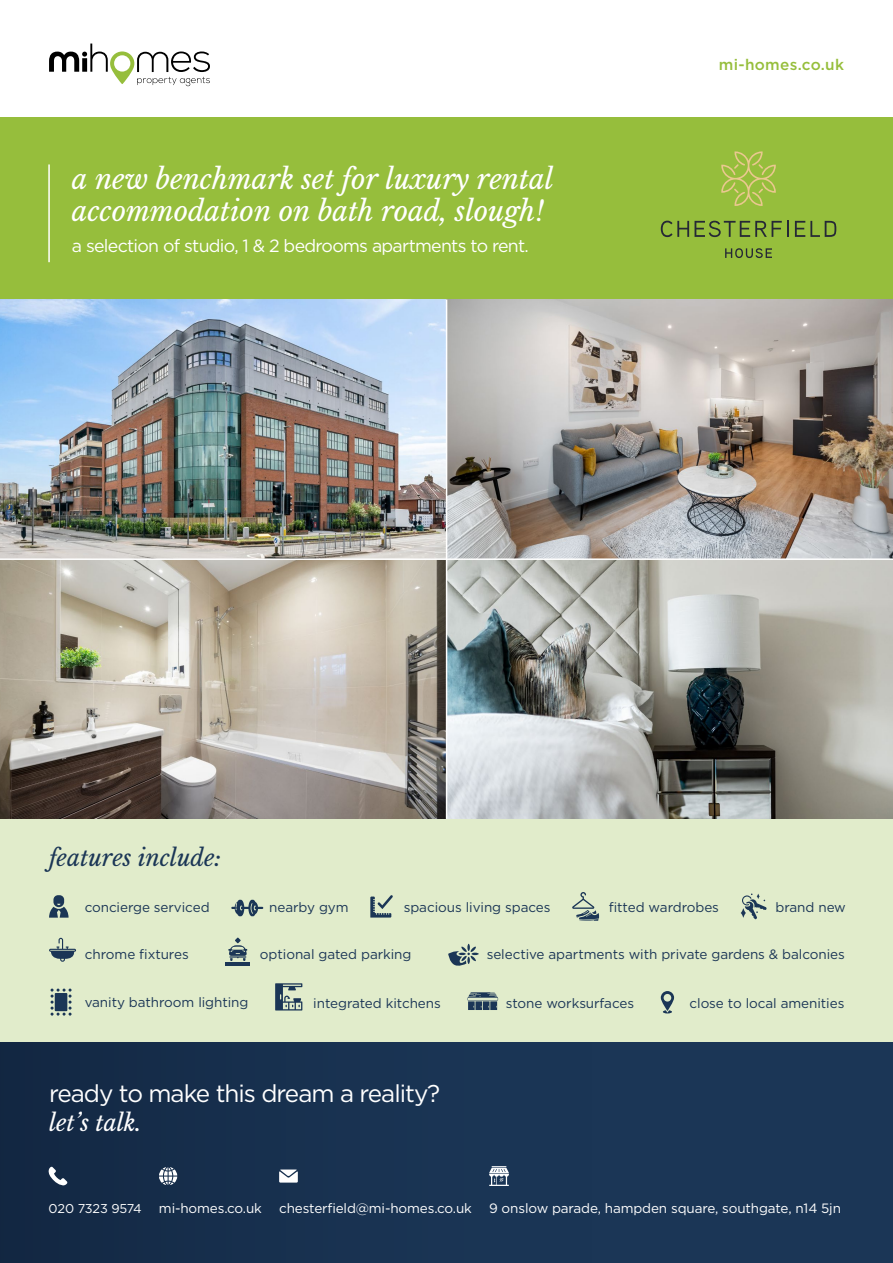
<style>
.page{position:relative;width:893px;height:1263px;background:#fff}
.page>*{position:absolute;margin:0;border:0;box-sizing:border-box;transform-origin:0 0}
.t1{font:italic 27.6px/32px "Libre Baskerville";letter-spacing:-.005em;color:#fff}
.t2{font:24.3px "Homepage Baukasten";letter-spacing:-.04em;color:#fff}
.t3{font:italic 22.95px "Libre Baskerville";letter-spacing:-.005em;color:#1b3656}
.t4{font:italic 22.95px "Libre Baskerville";letter-spacing:-.005em;color:#fff}
.t5{font:17.7px "Homepage Baukasten";letter-spacing:-.04em;color:#fff}
.t6{font:500 15.3px "Gotham";letter-spacing:.02em;color:#96be3c}
.t7{font:13.5px "Homepage Baukasten";letter-spacing:-.005em;color:#1b3656}
.t8{font:13.5px "Homepage Baukasten";letter-spacing:-.01em;color:#fff}
.t9{font:12.75px "Homepage Baukasten";letter-spacing:-.02em;color:#fff}
</style>
<div class="page">
<div style="left:0;top:795px;width:893px;height:275px;background:#e1eccb"></div>
<svg style="left:49px;top:44px;width:161px;height:42px"></svg>
<div style="left:0;top:1042px;width:893px;height:221px;background:#1b3656"></div>
<div style="left:0;top:1042px;width:597px;height:221px;background:#18314f"></div>
<svg style="left:279px;top:1169px;width:19px;height:13px"></svg>
<svg style="left:48px;top:1166px;width:19px;height:20px"></svg>
<svg style="left:159px;top:1167px;width:18px;height:18px"></svg>
<svg style="left:489px;top:1166px;width:20px;height:20px"></svg>
<div style="left:0;top:118px;width:893px;height:320px;background:#96be3c"></div>
<svg style="left:661px;top:991px;width:13px;height:22px"></svg>
<svg style="left:231px;top:900px;width:32px;height:16px"></svg>
<hr style="left:225px;top:962px;width:25px;height:3px;background:#1b3656">
<svg style="left:228px;top:937px;width:19px;height:24px"></svg>
<svg style="left:448px;top:944px;width:31px;height:22px"></svg>
<svg style="left:49px;top:895px;width:20px;height:23px"></svg>
<svg style="left:742px;top:893px;width:25px;height:26px"></svg>
<svg style="left:370px;top:895px;width:23px;height:22px"></svg>
<svg style="left:572px;top:892px;width:27px;height:29px"></svg>
<svg style="left:51px;top:988px;width:21px;height:27px"></svg>
<svg style="left:275px;top:983px;width:27px;height:27px"></svg>
<svg style="left:467px;top:992px;width:31px;height:18px"></svg>
<svg style="left:49px;top:938px;width:27px;height:24px"></svg>
<img style="left:0;top:299px;width:893px;height:520px">
<hr style="left:0;top:558px;width:893px;height:2px;background:#fff">
<hr style="left:446px;top:299px;width:1px;height:520px;background:#fff">
<hr style="left:48px;top:164px;width:2px;height:98px;background:#fff">
<svg style="left:661px;top:221px;width:128px;height:16px"></svg>
<svg style="left:795px;top:221px;width:41px;height:16px"></svg>
<svg style="left:725px;top:248px;width:47px;height:10px"></svg>
<svg style="left:721px;top:151px;width:55px;height:55px"></svg>
<h1 class="t1" style="left:72px;top:163px;width:483px">a new benchmark set for luxury rental accommodation on bath road, slough!</h1>
<h3 class="t5" style="left:72px;top:236px;width:458px">a selection of studio, 1 &amp; 2 bedrooms apartments to rent.</h3>
<p class="t6" style="left:719px;top:56px;width:127px">mi-homes.co.uk</p>
<h3 class="t3" style="left:49px;top:844px;width:174px">features include:</h3>
<p class="t7" style="left:85px;top:899px;width:126px">concierge serviced</p>
<p class="t7" style="left:404px;top:899px;width:148px">spacious living spaces</p>
<p class="t7" style="left:609px;top:899px;width:112px">fitted wardrobes</p>
<p class="t7" style="left:776px;top:899px;width:72px">brand new</p>
<p class="t7" style="left:269px;top:899px;width:81px">nearby gym</p>
<p class="t7" style="left:260px;top:947px;width:153px">optional gated parking</p>
<p class="t7" style="left:487px;top:947px;width:360px">selective apartments with private gardens &amp; balconies</p>
<p class="t7" style="left:85px;top:947px;width:105px">chrome fixtures</p>
<p class="t7" style="left:85px;top:995px;width:165px">vanity bathroom lighting</p>
<p class="t7" style="left:313px;top:995px;width:129px">integrated kitchens</p>
<p class="t7" style="left:506px;top:995px;width:130px">stone worksurfaces</p>
<h2 class="t2" style="left:49px;top:1080px;width:393px">ready to make this dream a reality?</h2>
<h3 class="t4" style="left:49px;top:1108px;width:94px">let’s talk.</h3>
<p class="t7" style="left:689px;top:995px;width:156px">close to local amenities</p>
<p class="t9" style="left:49px;top:1202px;width:95px">020 7323 9574</p>
<p class="t8" style="left:159px;top:1201px;width:105px">mi-homes.co.uk</p>
<p class="t8" style="left:279px;top:1201px;width:194px">chesterfield@mi-homes.co.uk</p>
<p class="t8" style="left:489px;top:1201px;width:353px">9 onslow parade, hampden square, southgate, n14 5jn</p>
</div>
